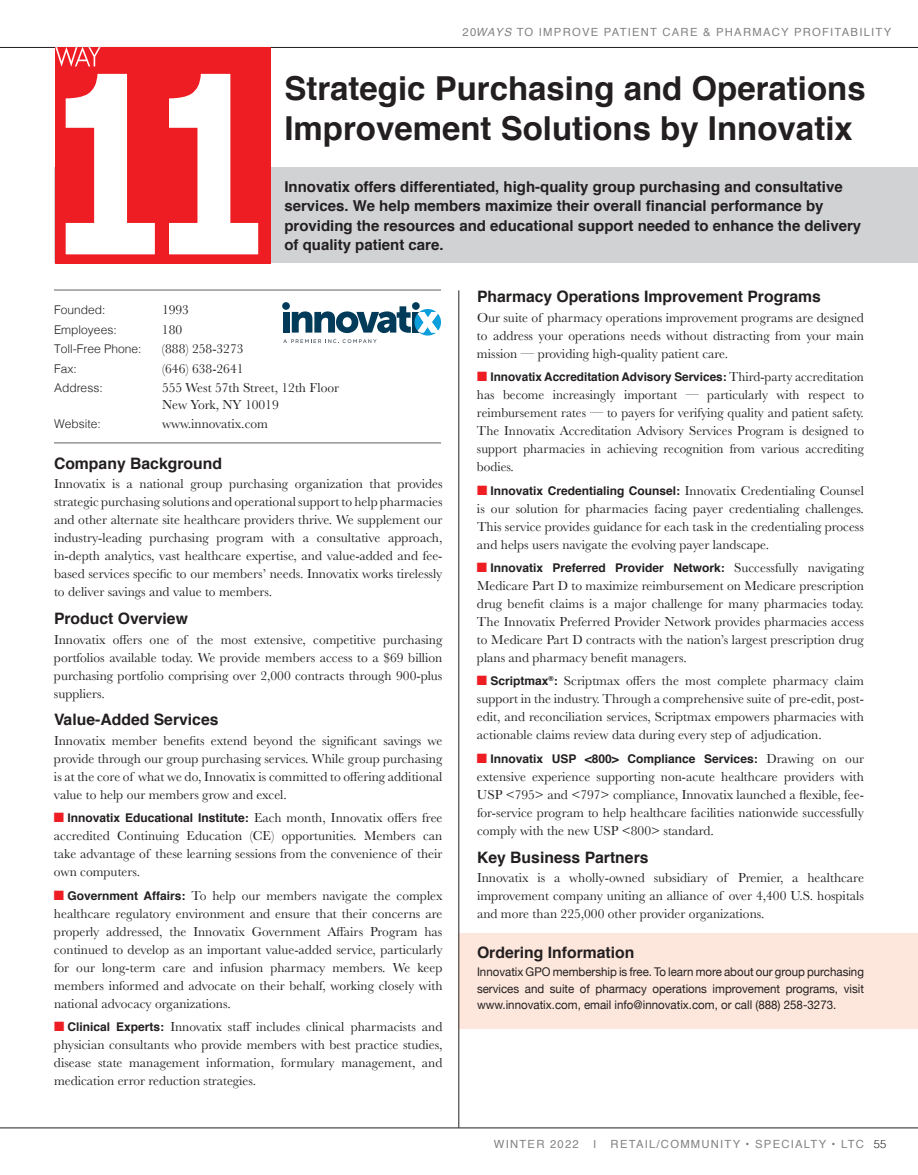
<style>
.page{position:relative;width:918px;height:1175px;background:#fff}
.page>*{position:absolute;margin:0;border:0;box-sizing:border-box;transform-origin:0 0}
.t1{font:700 33px/40.5px "Helvetica";color:#231f20}
.t2{font:700 15.75px "Helvetica";color:#231f20}
.t3{font:700 15px/19.5px "Helvetica";color:#231f20}
.t4{font:13.5px/18px "Baskerville";color:#231f20;text-align:justify}
.t5{font:700 12px "Helvetica";color:#231f20}
.t6{font:12px/16.5px "Helvetica Neue";color:#231f20;text-align:justify;scale:.96 1}
.t7{font:300 12px "Helvetica";color:#231f20}
.t8{font:11.25px "Helvetica";letter-spacing:.11em;color:#808285}
.s1{font-style:italic}
.s2{color:#ee1d23}
.s3{font-family:"Baskerville";font-weight:400;font-size:13.5px}
.s4{font-family:"Helvetica";font-weight:700;font-size:12px}
.s5{font-weight:300;color:#231f20}
</style>
<div class="page">
<hr style="left:0;top:1127px;width:918px;height:1px;background:#231f20">
<hr style="left:0;top:47px;width:918px;height:1px;background:#231f20">
<hr style="left:54px;top:289px;width:387px;height:2px;background:#939598">
<div style="left:55px;top:168px;width:863px;height:95px;background:#d1d2d4"></div>
<div style="left:459px;top:933px;width:459px;height:95px;background:#fde7dc"></div>
<hr style="left:54px;top:442px;width:387px;height:1px;background:#939598">
<div style="left:282px;top:302px;width:8px;height:8px;background:#023b5a;border-radius:50%"></div>
<div style="left:412px;top:302px;width:8px;height:8px;background:#023b5a;border-radius:50%"></div>
<svg style="left:283px;top:306px;width:158px;height:37px"></svg>
<hr style="left:459px;top:290px;width:1px;height:837px;background:#231f20">
<div style="left:55px;top:47px;width:216px;height:216px;background:#ee1d23"></div>
<svg style="left:66px;top:74px;width:89px;height:180px"></svg>
<svg style="left:169px;top:74px;width:89px;height:180px"></svg>
<svg style="left:55px;top:47px;width:46px;height:20px"></svg>
<p class="t8" style="left:463px;top:23px;width:430px">20<span class="s1">WAYS</span> TO IMPROVE PATIENT CARE &amp; PHARMACY PROFITABILITY</p>
<h1 class="t1" style="left:284px;top:68px;width:583px">Strategic Purchasing and Operations<br>Improvement Solutions by Innovatix</h1>
<p class="t3" style="left:284px;top:177px;width:578px">Innovatix offers differentiated, high-quality group purchasing and consultative services. We help members maximize their overall financial performance by providing the resources and educational support needed to enhance the delivery of quality patient care.</p>
<p class="t7" style="left:54px;top:300px;width:53px">Founded:</p>
<p class="t4" style="left:162px;top:301px;width:28px">1993</p>
<p class="t7" style="left:54px;top:319px;width:64px">Employees:</p>
<p class="t4" style="left:162px;top:320px;width:22px">180</p>
<p class="t7" style="left:54px;top:339px;width:89px">Toll-Free Phone:</p>
<p class="t4" style="left:162px;top:340px;width:83px">(888) 258-3273</p>
<p class="t7" style="left:54px;top:358px;width:24px">Fax:</p>
<p class="t4" style="left:162px;top:359px;width:83px">(646) 638-2641</p>
<p class="t7" style="left:54px;top:378px;width:50px">Address:</p>
<p class="t4" style="left:162px;top:380px;width:179px;line-height:16.5px">555 West 57th Street, 12th Floor<br>New York, NY 10019</p>
<p class="t7" style="left:54px;top:414px;width:48px">Website:</p>
<p class="t4" style="left:162px;top:415px;width:108px">www.innovatix.com</p>
<p class="t2" style="left:54px;top:450px;width:170px">Company Background</p>
<p class="t4" style="left:54px;top:475px;width:390px">Innovatix is a national group purchasing organization that provides strategic purchasing solutions and operational support to help pharmacies and other alternate site healthcare providers thrive. We supplement our industry-leading purchasing program with a consultative approach, in-depth analytics, vast healthcare expertise, and value-added and fee&shy;based services specific to our members’ needs. Innovatix works tirelessly to deliver savings and value to members.</p>
<p class="t2" style="left:54px;top:606px;width:135px">Product Overview</p>
<p class="t4" style="left:54px;top:630px;width:390px">Innovatix offers one of the most extensive, competitive purchasing portfolios available today. We provide members access to a $69 billion purchasing portfolio comprising over 2,000 contracts through 900-plus suppliers.</p>
<p class="t2" style="left:54px;top:707px;width:166px">Value-Added Services</p>
<p class="t4" style="left:54px;top:732px;width:390px">Innovatix member benefits extend beyond the significant savings we provide through our group purchasing services. While group purchasing is at the core of what we do, Innovatix is committed to offering additional value to help our members grow and excel.</p>
<p class="t5" style="left:54px;top:808px;width:390px"><span class="s2">■</span> Innovatix Educational Institute: <span class="s3">Each month, Innovatix offers free</span></p>
<p class="t4" style="left:54px;top:827px;width:390px">accredited Continuing Education (CE) opportunities. Members can take advantage of these learning sessions from the convenience of their own computers.</p>
<p class="t4" style="left:54px;top:886px;width:390px"><span class="s2">■</span> <span class="s4">Government Affairs:</span> To help our members navigate the complex healthcare regulatory environment and ensure that their concerns are properly addressed, the Innovatix Government Affairs Program has continued to develop as an important value-added service, particularly for our long-term care and infusion pharmacy members. We keep members informed and advocate on their behalf, working closely with national advocacy organizations.</p>
<p class="t4" style="left:54px;top:1018px;width:390px"><span class="s2">■</span> <span class="s4">Clinical Experts:</span> Innovatix staff includes clinical pharmacists and physician consultants who provide members with best practice studies, disease state management information, formulary management, and medication error reduction strategies.</p>
<p class="t2" style="left:477px;top:284px;width:345px">Pharmacy Operations Improvement Programs</p>
<p class="t4" style="left:477px;top:308px;width:389px">Our suite of pharmacy operations improvement programs are designed to address your operations needs without distracting from your main mission — providing high-quality patient care.</p>
<p class="t5" style="left:477px;top:367px;width:388px"><span class="s2">■</span> Innovatix Accreditation Advisory Services: <span class="s3">Third-party accreditation</span></p>
<p class="t4" style="left:477px;top:386px;width:389px">has become increasingly important — particularly with respect to reimbursement rates — to payers for verifying quality and patient safety.<br>The Innovatix Accreditation Advisory Services Program is designed to support pharmacies in achieving recognition from various accrediting bodies.</p>
<p class="t5" style="left:477px;top:480px;width:388px"><span class="s2">■</span> Innovatix Credentialing Counsel: <span class="s3">Innovatix Credentialing Counsel</span></p>
<p class="t4" style="left:477px;top:499px;width:389px">is our solution for pharmacies facing payer credentialing challenges.<br>This service provides guidance for each task in the credentialing process and helps users navigate the evolving payer landscape.</p>
<p class="t5" style="left:477px;top:558px;width:389px"><span class="s2">■</span> Innovatix Preferred Provider Network: <span class="s3">Successfully navigating</span></p>
<p class="t4" style="left:477px;top:577px;width:389px">Medicare Part D to maximize reimbursement on Medicare prescription drug benefit claims is a major challenge for many pharmacies today.<br>The Innovatix Preferred Provider Network provides pharmacies access to Medicare Part D contracts with the nation’s largest prescription drug plans and pharmacy benefit managers.</p>
<p class="t4" style="left:477px;top:672px;width:389px"><span class="s2">■</span> <span class="s4">Scriptmax</span><sup>®</sup><span class="s4">:</span> Scriptmax offers the most complete pharmacy claim support in the industry. Through a comprehensive suite of pre-edit, post&shy;edit, and reconciliation services, Scriptmax empowers pharmacies with actionable claims review data during every step of adjudication.</p>
<p class="t5" style="left:477px;top:749px;width:389px"><span class="s2">■</span> Innovatix USP &lt;800&gt; Compliance Services: <span class="s3">Drawing on our</span></p>
<p class="t4" style="left:477px;top:767px;width:389px">extensive experience supporting non-acute healthcare providers with USP &lt;795&gt; and &lt;797&gt; compliance, Innovatix launched a flexible, fee&shy;for-service program to help healthcare facilities nationwide successfully comply with the new USP &lt;800&gt; standard.</p>
<p class="t2" style="left:477px;top:844px;width:173px">Key Business Partners</p>
<p class="t4" style="left:477px;top:869px;width:389px">Innovatix is a wholly-owned subsidiary of Premier, a healthcare improvement company uniting an alliance of over 4,400 U.S. hospitals and more than 225,000 other provider organizations.</p>
<p class="t2" style="left:477px;top:940px;width:159px">Ordering Information</p>
<p class="t6" style="left:477px;top:964px;width:405px">Innovatix GPO membership is free. To learn more about our group purchasing services and suite of pharmacy operations improvement programs, visit www.innovatix.com, email info@innovatix.com, or call (888) 258-3273.</p>
<p class="t8" style="left:494px;top:1135px;width:86px">WINTER 2022</p>
<p class="t8" style="left:593px;top:1135px;width:5px">I</p>
<p class="t8" style="left:611px;top:1135px;width:277px">RETAIL/COMMUNITY • SPECIALTY • LTC <span class="s5">55</span></p>
</div>
